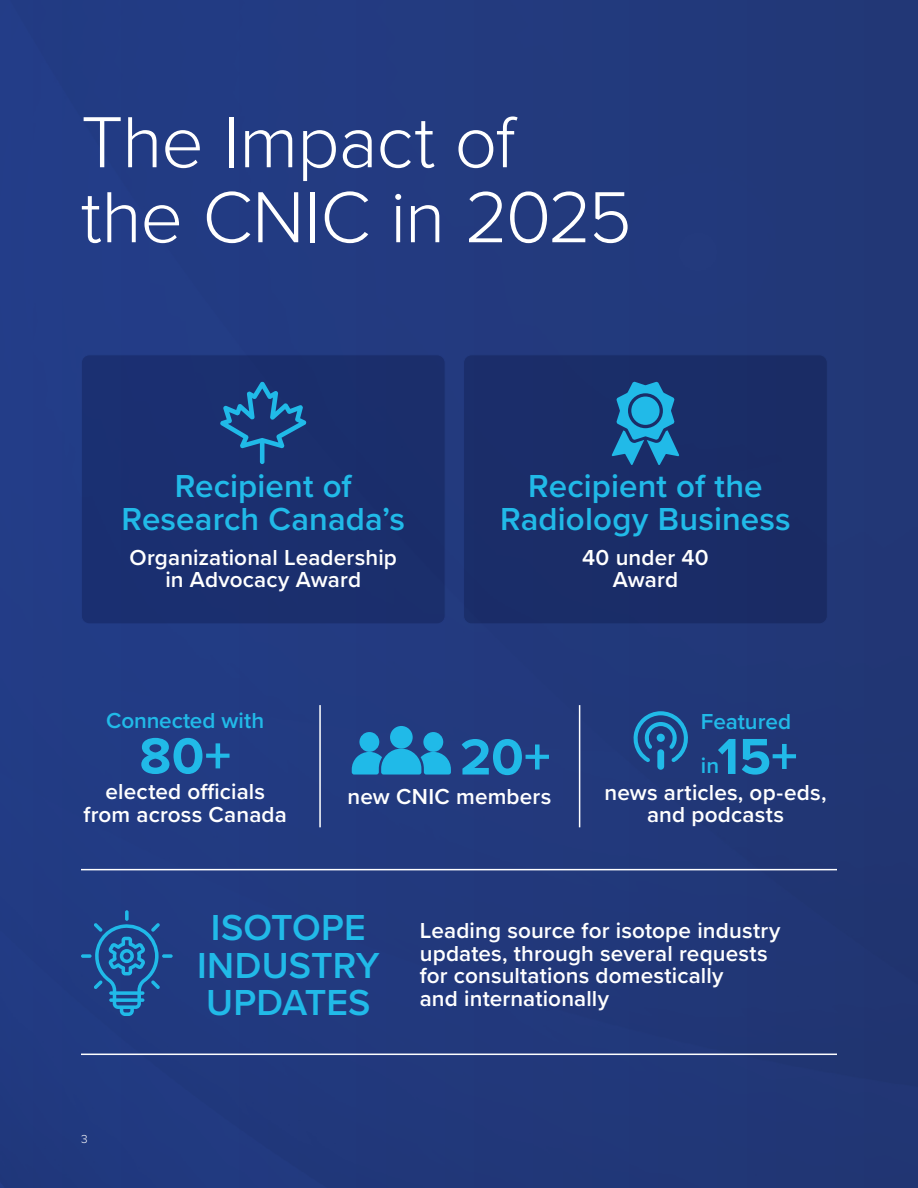
<style>
.page{position:relative;width:918px;height:1188px;background:#22397d}
.page>*{position:absolute;margin:0;border:0;box-sizing:border-box;transform-origin:0 0}
.t1{font:300 75px/75px "Proxima Nova";letter-spacing:-.015em;color:#fff}
.impact_title{font:700 52.5px "Proxima Nova";color:#21bae8}
.impact_title-2{font:600 37.5px/37.5px "Proxima Nova";color:#21bae8;text-align:center}
.impact_title-3{font:600 33px/33px "Proxima Nova";letter-spacing:.005em;color:#21bae8;text-align:center}
.impact_body{font:600 22.5px/22.5px "Proxima Nova";letter-spacing:.005em;color:#fff;text-align:center}
.impact_body-2{font:600 22.5px "Proxima Nova";letter-spacing:-.005em;color:#21bae8}
.t2{font:300 12px "Proxima Nova";color:#fff}
</style>
<div class="page">
<div style="left:81px;top:355px;width:364px;height:269px;background:#1b2f6e;border-radius:8px"></div>
<div style="left:81px;top:354px;width:365px;height:270px;border:1px solid #fff;border-radius:8px"></div>
<div style="left:464px;top:355px;width:363px;height:269px;background:#203162;border-radius:8px"></div>
<div style="left:463px;top:354px;width:365px;height:270px;border:1px solid #fff;border-radius:8px"></div>
<svg style="left:220px;top:381px;width:87px;height:83px"></svg>
<svg style="left:125px;top:910px;width:4px;height:11px"></svg>
<svg style="left:162px;top:954px;width:11px;height:4px"></svg>
<svg style="left:81px;top:954px;width:11px;height:4px"></svg>
<svg style="left:94px;top:923px;width:66px;height:93px"></svg>
<svg style="left:612px;top:382px;width:67px;height:83px"></svg>
<div style="left:390px;top:726px;width:23px;height:23px;background:#20bae8;border-radius:50%"></div>
<div style="left:423px;top:732px;width:20px;height:20px;background:#20bae8;border-radius:50%"></div>
<svg style="left:352px;top:749px;width:99px;height:26px"></svg>
<div style="left:359px;top:732px;width:20px;height:20px;background:#20bae8;border-radius:50%"></div>
<hr style="left:81px;top:869px;width:756px;height:1px;background:#fff">
<hr style="left:319px;top:705px;width:2px;height:122px;background:#fff">
<hr style="left:579px;top:705px;width:1px;height:122px;background:#fff">
<hr style="left:81px;top:1054px;width:756px;height:1px;background:#fff">
<div style="left:657px;top:749px;width:7px;height:21px;background:#21bae8;border-radius:3px"></div>
<svg style="left:633px;top:711px;width:55px;height:51px"></svg>
<div style="left:657px;top:734px;width:8px;height:8px;background:#21bae8;border-radius:50%"></div>
<h1 class="t1" style="left:81px;top:101px;width:552px">The Impact of the CNIC in 2025</h1>
<p class="impact_title-3" style="left:122px;top:468px;width:285px">Recipient of<br>Research Canada’s</p>
<p class="impact_body" style="left:129px;top:545px;width:269px">Organizational Leadership in Advocacy Award</p>
<p class="impact_title-3" style="left:500px;top:468px;width:292px">Recipient of the<br>Radiology Business</p>
<p class="impact_body" style="left:582px;top:545px;width:128px">40 under 40<br>Award</p>
<p class="impact_body-2" style="left:106px;top:704px;width:160px">Connected with</p>
<p class="impact_title" style="left:139px;top:717px;width:93px">80+</p>
<p class="impact_body" style="left:84px;top:780px;width:205px">elected officials from across Canada</p>
<p class="impact_title" style="left:460px;top:718px;width:92px">20+</p>
<p class="impact_body" style="left:347px;top:785px;width:205px">new CNIC members</p>
<p class="impact_body-2" style="left:701px;top:705px;width:92px">Featured</p>
<p class="impact_body-2" style="left:701px;top:749px;width:20px">in</p>
<p class="impact_title" style="left:717px;top:717px;width:82px">15+</p>
<p class="impact_body" style="left:604px;top:780px;width:224px">news articles, op-eds, and podcasts</p>
<h1 class="t2" style="left:81px;top:1131px;width:8px">3</h1>
<p class="impact_title-2" style="left:197px;top:908px;width:184px">ISOTOPE<br>INDUSTRY<br>UPDATES</p>
<p class="impact_body" style="left:420px;top:919px;width:362px;text-align:left">Leading source for isotope industry updates, through several requests for consultations domestically<br>and internationally</p>
</div>
